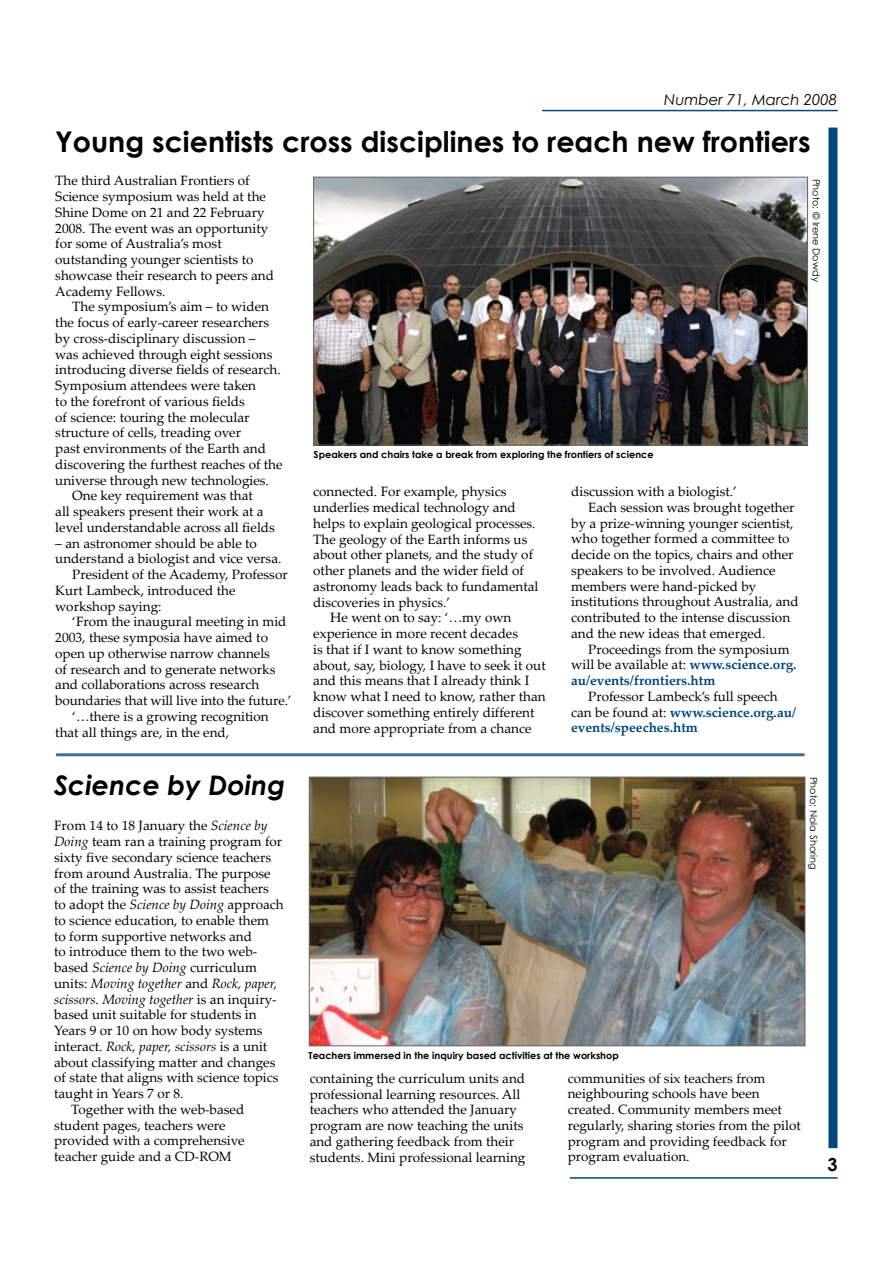
<style>
.page{position:relative;width:893px;height:1263px;background:#fff}
.page>*{position:absolute;margin:0;border:0;box-sizing:border-box;transform-origin:0 0}
.t1{font:700 28.5px "Century Gothic";color:#000}
.t2{font:italic 700 27px "Century Gothic";color:#000}
.t3{font:700 18px "Century Gothic";color:#000}
.t4{font:italic 15px "Century Gothic";color:#000}
.t5{font:13.5px/15.8px "Palatino Linotype";color:#000}
.t6{font:italic 13.5px "Palatino Linotype";color:#000}
.t7{font:700 13.5px "Palatino Linotype";color:#00467f}
.t8{font:700 9.75px "Century Gothic";color:#000}
.t9{font:9.75px "Century Gothic";color:#000}
.s1{font-style:italic}
.s2{font-style:normal}
.s3{font-weight:700;color:#00467f}
</style>
<div class="page">
<hr style="left:542px;top:110px;width:296px;height:1px;background:#00467f">
<div style="left:828px;top:128px;width:9px;height:1020px;background:#00467f"></div>
<hr style="left:570px;top:1177px;width:268px;height:2px;background:#00467f">
<img style="left:315px;top:179px;width:491px;height:264px">
<div style="left:313px;top:177px;width:495px;height:268px;border:1px solid #636467"></div>
<img style="left:311px;top:779px;width:492px;height:265px">
<div style="left:309px;top:777px;width:496px;height:269px;border:1px solid #636467"></div>
<hr style="left:56px;top:753px;width:748px;height:3px;background:#3b6e8f">
<p class="t4" style="left:664px;top:89px;width:174px">Number 71, March 2008</p>
<h1 class="t1" style="left:55px;top:120px;width:757px">Young scientists cross disciplines to reach new frontiers</h1>
<p class="t5" style="left:55px;top:172px;width:220px">The third Australian Frontiers of<br>Science symposium was held at the<br>Shine Dome on 21 and 22 February<br>2008. The event was an opportunity for some of Australia’s most outstanding younger scientists to showcase their research to peers and<br>Academy Fellows.</p>
<p class="t5" style="left:72px;top:298px;width:198px">The symposium’s aim – to widen</p>
<p class="t5" style="left:55px;top:314px;width:216px">the focus of early-career researchers</p>
<p class="t5" style="left:55px;top:330px;width:202px">by cross-disciplinary discussion –</p>
<p class="t5" style="left:55px;top:346px;width:219px">was achieved through eight sessions</p>
<p class="t5" style="left:55px;top:361px;width:227px">introducing diverse fields of research.</p>
<p class="t5" style="left:55px;top:377px;width:202px">Symposium attendees were taken</p>
<p class="t5" style="left:55px;top:393px;width:191px">to the forefront of various fields</p>
<p class="t5" style="left:55px;top:409px;width:196px">of science: touring the molecular</p>
<p class="t5" style="left:55px;top:424px;width:187px">structure of cells, treading over</p>
<p class="t5" style="left:55px;top:440px;width:212px">past environments of the Earth and</p>
<p class="t5" style="left:55px;top:456px;width:229px">discovering the furthest reaches of the</p>
<p class="t5" style="left:55px;top:472px;width:215px">universe through new technologies.</p>
<p class="t5" style="left:72px;top:487px;width:182px">One key requirement was that</p>
<p class="t5" style="left:55px;top:503px;width:210px">all speakers present their work at a</p>
<p class="t5" style="left:55px;top:519px;width:221px">level understandable across all fields</p>
<p class="t5" style="left:55px;top:535px;width:203px">– an astronomer should be able to</p>
<p class="t5" style="left:55px;top:550px;width:228px">understand a biologist and vice versa.</p>
<p class="t5" style="left:72px;top:566px;width:217px">President of the Academy, Professor</p>
<p class="t5" style="left:55px;top:582px;width:182px">Kurt Lambeck, introduced the</p>
<p class="t5" style="left:55px;top:598px;width:108px">workshop saying:</p>
<p class="t5" style="left:72px;top:613px;width:216px">‘From the inaugural meeting in mid</p>
<p class="t5" style="left:55px;top:629px;width:214px">2003, these symposia have aimed to</p>
<p class="t5" style="left:55px;top:645px;width:216px">open up otherwise narrow channels</p>
<p class="t5" style="left:55px;top:661px;width:222px">of research and to generate networks</p>
<p class="t5" style="left:55px;top:676px;width:205px">and collaborations across research</p>
<p class="t5" style="left:55px;top:692px;width:238px">boundaries that will live into the future.’</p>
<p class="t5" style="left:72px;top:708px;width:198px">‘…there is a growing recognition</p>
<p class="t5" style="left:55px;top:724px;width:175px">that all things are, in the end,</p>
<h2 class="t2" style="left:54px;top:765px;width:233px">Science by Doing</h2>
<p class="t5" style="left:54px;top:817px;width:215px">From 14 to 18 January the <span class="s1">Science by</span></p>
<p class="t5" style="left:54px;top:833px;width:230px"><span class="s1">Doing</span> team ran a training program for</p>
<p class="t5" style="left:54px;top:849px;width:218px">sixty five secondary science teachers</p>
<p class="t5" style="left:54px;top:865px;width:218px">from around Australia. The purpose</p>
<p class="t5" style="left:54px;top:880px;width:216px">of the training was to assist teachers</p>
<p class="t5" style="left:54px;top:896px;width:231px">to adopt the <span class="s1">Science by Doing</span> approach</p>
<p class="t5" style="left:54px;top:912px;width:216px">to science education, to enable them</p>
<p class="t5" style="left:54px;top:928px;width:199px">to form supportive networks and</p>
<p class="t5" style="left:54px;top:943px;width:205px">to introduce them to the two web-</p>
<p class="t5" style="left:54px;top:959px;width:204px">based <span class="s1">Science by Doing</span> curriculum</p>
<p class="t6" style="left:54px;top:974px;width:225px"><span class="s2">units:</span> Moving together <span class="s2">and</span> Rock, paper,</p>
<p class="t6" style="left:54px;top:989px;width:224px">scissors<span class="s2">.</span> Moving together <span class="s2">is an inquiry-</span></p>
<p class="t5" style="left:54px;top:1006px;width:204px">based unit suitable for students in</p>
<p class="t5" style="left:54px;top:1022px;width:210px">Years 9 or 10 on how body systems</p>
<p class="t6" style="left:54px;top:1037px;width:215px"><span class="s2">interact.</span> Rock, paper, scissors <span class="s2">is a unit</span></p>
<p class="t5" style="left:54px;top:1054px;width:223px">about classifying matter and changes</p>
<p class="t5" style="left:54px;top:1069px;width:226px">of state that aligns with science topics</p>
<p class="t5" style="left:54px;top:1085px;width:131px">taught in Years 7 or 8.</p>
<p class="t5" style="left:71px;top:1101px;width:175px">Together with the web-based</p>
<p class="t5" style="left:54px;top:1117px;width:173px">student pages, teachers were</p>
<p class="t5" style="left:54px;top:1132px;width:192px">provided with a comprehensive</p>
<p class="t5" style="left:54px;top:1148px;width:179px">teacher guide and a CD-ROM</p>
<p class="t9" style="left:823px;top:179px;width:105px;rotate:90deg">Photo: © Irene Dowdy</p>
<p class="t8" style="left:314px;top:447px;width:342px">Speakers and chairs take a break from exploring the frontiers of science</p>
<p class="t5" style="left:313px;top:483px;width:195px">connected. For example, physics</p>
<p class="t5" style="left:313px;top:499px;width:204px">underlies medical technology and</p>
<p class="t5" style="left:313px;top:515px;width:224px">helps to explain geological processes.</p>
<p class="t5" style="left:313px;top:530px;width:216px">The geology of the Earth informs us</p>
<p class="t5" style="left:313px;top:546px;width:221px">about other planets, and the study of</p>
<p class="t5" style="left:313px;top:562px;width:212px">other planets and the wider field of</p>
<p class="t5" style="left:313px;top:578px;width:227px">astronomy leads back to fundamental</p>
<p class="t5" style="left:313px;top:593px;width:139px">discoveries in physics.’</p>
<p class="t5" style="left:330px;top:609px;width:183px">He went on to say: ‘…my own</p>
<p class="t5" style="left:313px;top:625px;width:206px">experience in more recent decades</p>
<p class="t5" style="left:313px;top:641px;width:210px">is that if I want to know something</p>
<p class="t5" style="left:313px;top:656px;width:234px">about, say, biology, I have to seek it out</p>
<p class="t5" style="left:313px;top:672px;width:218px">and this means that I already think I</p>
<p class="t5" style="left:313px;top:688px;width:234px">know what I need to know, rather than</p>
<p class="t5" style="left:313px;top:704px;width:223px">discover something entirely different</p>
<p class="t5" style="left:313px;top:720px;width:220px">and more appropriate from a chance</p>
<p class="t5" style="left:571px;top:483px;width:167px">discussion with a biologist.’</p>
<p class="t5" style="left:588px;top:499px;width:208px">Each session was brought together</p>
<p class="t5" style="left:571px;top:514px;width:224px">by a prize-winning younger scientist,</p>
<p class="t5" style="left:571px;top:530px;width:220px">who together formed a committee to</p>
<p class="t5" style="left:571px;top:546px;width:224px">decide on the topics, chairs and other</p>
<p class="t5" style="left:571px;top:562px;width:206px">speakers to be involved. Audience</p>
<p class="t5" style="left:571px;top:577px;width:187px">members were hand-picked by</p>
<p class="t5" style="left:571px;top:593px;width:229px">institutions throughout Australia, and</p>
<p class="t5" style="left:571px;top:609px;width:220px">contributed to the intense discussion</p>
<p class="t5" style="left:571px;top:625px;width:196px">and the new ideas that emerged.</p>
<p class="t5" style="left:588px;top:641px;width:203px">Proceedings from the symposium</p>
<p class="t5" style="left:571px;top:656px;width:227px">will be available at: <span class="s3">www.science.org.</span></p>
<p class="t7" style="left:571px;top:671px;width:146px">au/events/frontiers.htm</p>
<p class="t5" style="left:571px;top:688px;width:226px;text-indent:17px">Professor Lambeck’s full speech can be found at: <span class="s3">www.science.org.au/ events/speeches.htm</span></p>
<p class="t9" style="left:820px;top:777px;width:94px;rotate:90deg">Photo: Nola Shoring</p>
<p class="t8" style="left:309px;top:1048px;width:312px">Teachers immersed in the inquiry based activities at the workshop</p>
<p class="t5" style="left:310px;top:1070px;width:217px">containing the curriculum units and professional learning resources. All teachers who attended the January program are now teaching the units and gathering feedback from their students. Mini professional learning</p>
<p class="t5" style="left:568px;top:1069px;width:235px">communities of six teachers from neighbouring schools have been created. Community members meet regularly, sharing stories from the pilot program and providing feedback for program evaluation.</p>
<h3 class="t3" style="left:828px;top:1151px;width:12px">3</h3>
</div>
